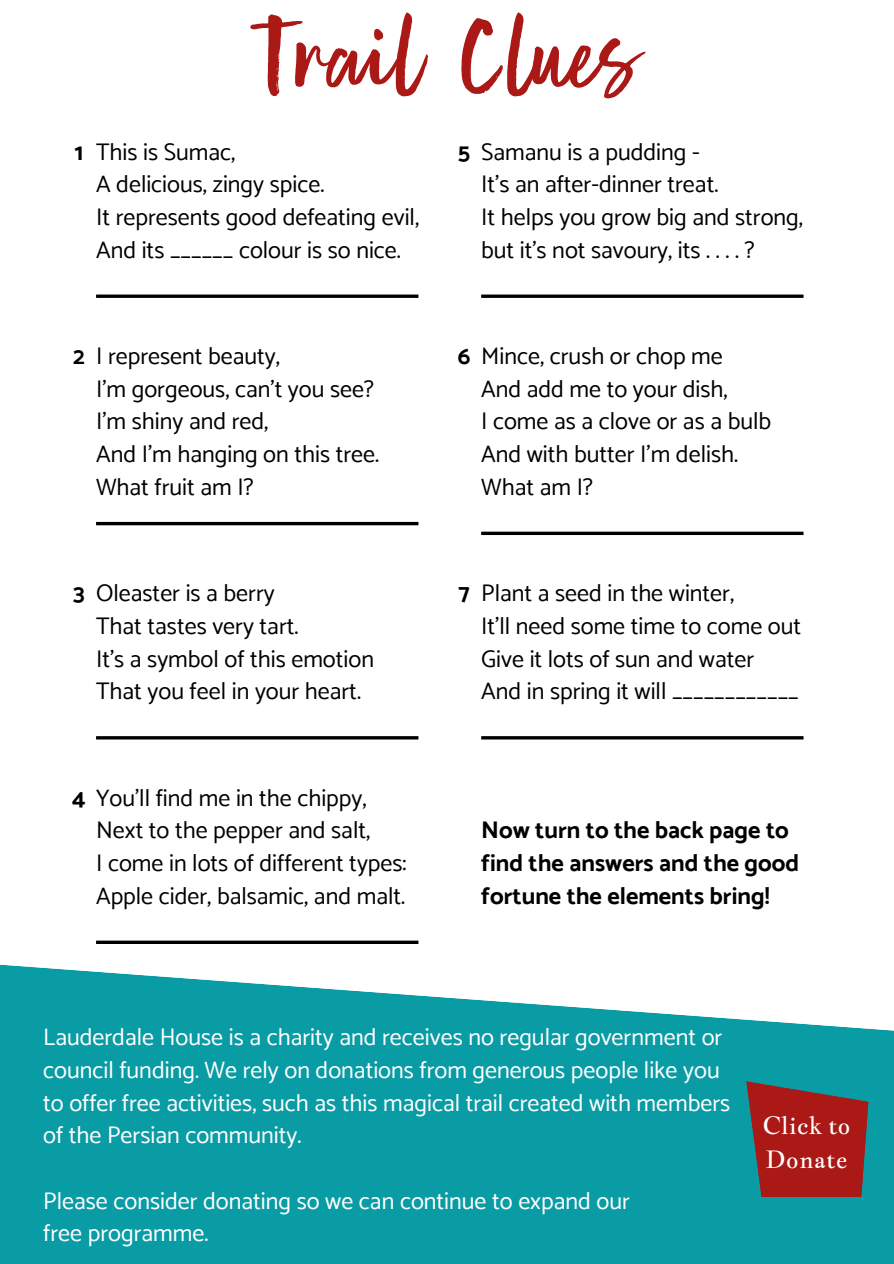
<style>
.page{position:relative;width:894px;height:1264px;background:#fff}
.page>*{position:absolute;margin:0;border:0;box-sizing:border-box;transform-origin:0 0}
.t1{font:106.5px "Human Nature";color:#aa1916}
.t2{font:24.3px/33.8px "Jacques Francois";color:#fff}
.t3{font:24px/32.7px "Catamaran";color:#000}
.t4{font:24px/32.7px "Catamaran";color:#fff}
.t5{font:700 24px/32.7px "Catamaran";color:#000}
.s1{font-weight:700}
</style>
<div class="page">
<svg style="left:0;top:964px;width:893px;height:299px;background:#29a8b0"></svg>
<svg style="left:96px;top:294px;width:322px;height:4px"></svg>
<div style="left:698px;top:1196px;width:185px;height:41px;background:#0a9ca5"></div>
<svg style="left:703px;top:1063px;width:190px;height:200px"></svg>
<hr style="left:96px;top:522px;width:322px;height:3px;background:#000">
<hr style="left:96px;top:736px;width:322px;height:3px;background:#000">
<svg style="left:96px;top:940px;width:322px;height:4px"></svg>
<hr style="left:481px;top:736px;width:322px;height:3px;background:#000">
<svg style="left:481px;top:531px;width:322px;height:4px"></svg>
<svg style="left:481px;top:294px;width:322px;height:4px"></svg>
<p class="t1" style="left:253px;top:10px;width:389px">Trail Clues</p>
<p class="t5" style="left:75px;top:135px;width:10px">1</p>
<p class="t3" style="left:96px;top:135px;width:141px">This is Sumac,</p>
<p class="t3" style="left:96px;top:168px;width:230px">A delicious, zingy spice.</p>
<p class="t3" style="left:96px;top:200px;width:324px">It represents good defeating evil,</p>
<p class="t3" style="left:96px;top:233px;width:306px">And its ______ colour is so nice.</p>
<p class="t5" style="left:73px;top:339px;width:13px">2</p>
<h1 class="t3" style="left:96px;top:339px;width:185px">I represent beauty,</h1>
<p class="t3" style="left:96px;top:372px;width:279px">I’m gorgeous, can’t you see?</p>
<p class="t3" style="left:96px;top:405px;width:174px">I’m shiny and red,</p>
<p class="t3" style="left:96px;top:437px;width:284px">And I’m hanging on this tree.<br>What fruit am I?</p>
<p class="t5" style="left:73px;top:576px;width:13px">3</p>
<p class="t3" style="left:96px;top:576px;width:180px">Oleaster is a berry</p>
<p class="t3" style="left:96px;top:609px;width:204px">That tastes very tart.</p>
<p class="t3" style="left:96px;top:642px;width:279px">It’s a symbol of this emotion</p>
<p class="t3" style="left:96px;top:674px;width:266px">That you feel in your heart.</p>
<p class="t3" style="left:72px;top:781px;width:296px"><span class="s1">4</span> You’ll find me in the chippy,</p>
<p class="t3" style="left:96px;top:813px;width:275px">Next to the pepper and salt,</p>
<p class="t3" style="left:96px;top:846px;width:312px">I come in lots of different types:</p>
<p class="t3" style="left:96px;top:879px;width:310px">Apple cider, balsamic, and malt.</p>
<p class="t5" style="left:458px;top:135px;width:14px">5</p>
<p class="t3" style="left:481px;top:135px;width:220px">Samanu is a pudding -</p>
<p class="t3" style="left:481px;top:168px;width:239px">It’s an after-dinner treat.</p>
<p class="t3" style="left:481px;top:200px;width:323px">It helps you grow big and strong,</p>
<p class="t3" style="left:481px;top:233px;width:275px">but it’s not savoury, its . . . . ?</p>
<p class="t3" style="left:457px;top:339px;width:266px"><span class="s1">6</span> Mince, crush or chop me</p>
<p class="t3" style="left:481px;top:372px;width:248px">And add me to your dish,</p>
<p class="t3" style="left:481px;top:405px;width:291px">I come as a clove or as a bulb</p>
<p class="t3" style="left:481px;top:437px;width:258px">And with butter I’m delish.</p>
<p class="t3" style="left:481px;top:470px;width:113px">What am I?</p>
<p class="t5" style="left:458px;top:576px;width:13px">7</p>
<p class="t3" style="left:481px;top:576px;width:254px">Plant a seed in the winter,</p>
<p class="t3" style="left:481px;top:609px;width:321px">It’ll need some time to come out</p>
<p class="t3" style="left:481px;top:642px;width:274px">Give it lots of sun and water</p>
<p class="t3" style="left:481px;top:674px;width:319px">And in spring it will ____________</p>
<p class="t5" style="left:481px;top:813px;width:319px">Now turn to the back page to find the answers and the good fortune the elements bring!</p>
<p class="t4" style="left:43px;top:1020px;width:688px">Lauderdale House is a charity and receives no regular government or council funding. We rely on donations from generous people like you to offer free activities, such as this magical trail created with members of the Persian community.</p>
<p class="t4" style="left:43px;top:1183px;width:588px">Please consider donating so we can continue to expand our</p>
<p class="t4" style="left:43px;top:1216px;width:167px">free programme.</p>
<p class="t2" style="left:762px;top:1108px;width:90px">Click to<br>Donate</p>
</div>
